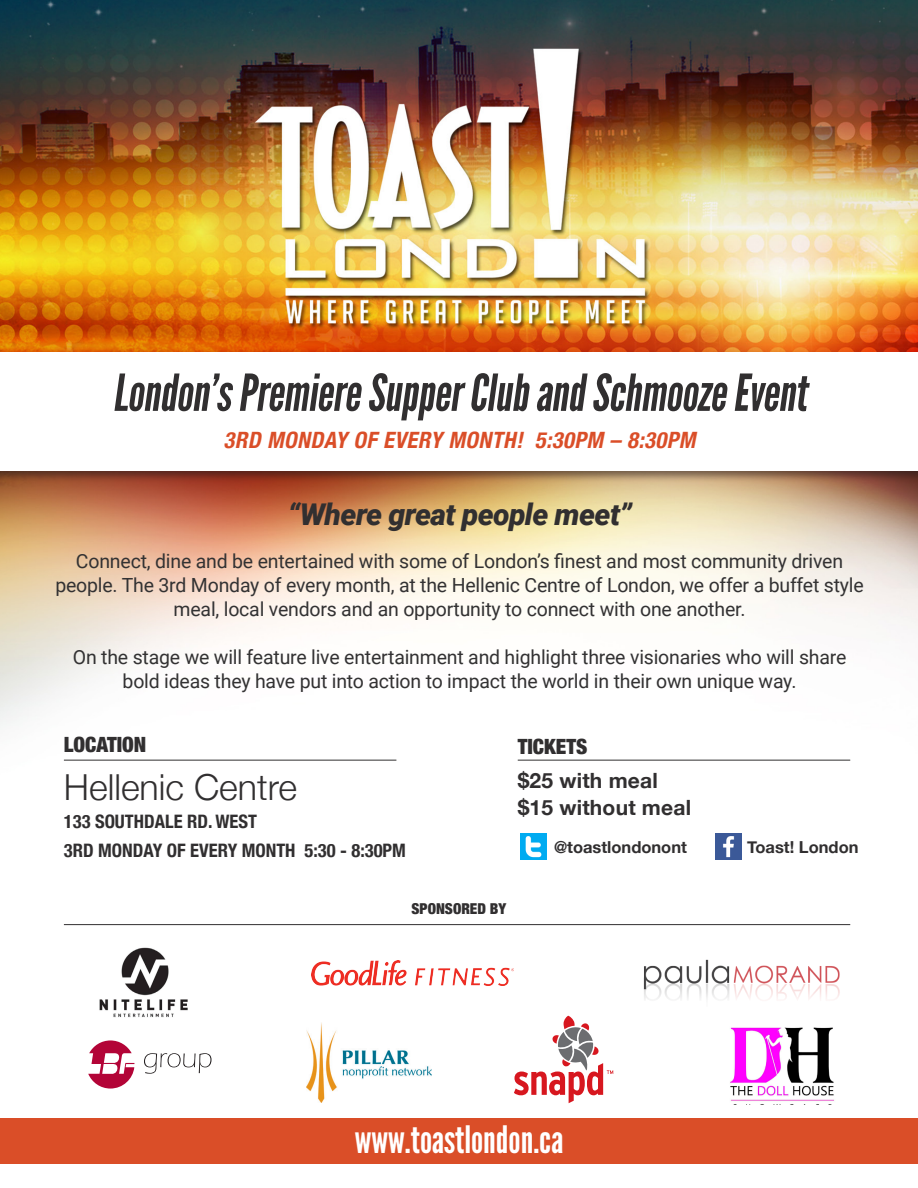
<style>
.page{position:relative;width:918px;height:1188px;background:#fff}
.page>*{position:absolute;margin:0;border:0;box-sizing:border-box;transform-origin:0 0}
.t1{font:50.85px "League Gothic";color:#312f30}
.t2{font:37.8px "League Gothic";color:#fff}
.t3{font:300 35.85px "Helvetica Neue";color:#312f30}
.t4{font:italic 900 30px "Roboto";letter-spacing:-.02em;color:#312f30}
.t5{font:italic 700 condensed 22.5px "Helvetica Neue";color:#da4e28}
.t6{font:700 21px "Helvetica Neue";letter-spacing:.01em;color:#312f30}
.t7{font:900 condensed 21px "Helvetica Neue";color:#312f30}
.t8{font:19.5px/24px "Roboto";letter-spacing:-.01em;color:#333233;text-align:center}
.t9{font:700 condensed 18.6px "Helvetica Neue";color:#312f30}
.t10{font:700 16.5px "Helvetica Neue";color:#312f30}
.t11{font:900 condensed 15px "Helvetica Neue";color:#312f30}
</style>
<div class="page">
<img style="left:0;top:0;width:918px;height:1104px">
<div style="left:0;top:349px;width:918px;height:134px;background:#231f20;opacity:.55"></div>
<div style="left:0;top:352px;width:918px;height:119px;background:#fff"></div>
<div style="left:0;top:1118px;width:918px;height:46px;background:#da4e28"></div>
<hr style="left:518px;top:760px;width:332px;height:1px;background:#312f30">
<hr style="left:64px;top:924px;width:786px;height:1px;background:#312f30">
<hr style="left:64px;top:760px;width:332px;height:1px;background:#312f30">
<img style="left:716px;top:834px;width:25px;height:25px">
<img style="left:521px;top:834px;width:26px;height:25px">
<img style="left:82px;top:932px;width:125px;height:97px">
<svg style="left:514px;top:1016px;width:99px;height:87px"></svg>
<img style="left:307px;top:1022px;width:125px;height:81px">
<img style="left:311px;top:961px;width:203px;height:24px">
<img style="left:622px;top:951px;width:234px;height:62px">
<img style="left:726px;top:1018px;width:111px;height:87px">
<svg style="left:88px;top:1040px;width:46px;height:49px"></svg>
<svg style="left:144px;top:1053px;width:68px;height:21px"></svg>
<p class="t1" style="left:112px;top:362px;width:704px">London’sPremiereSupperClubandSchmoozeEvent</p>
<p class="t5" style="left:224px;top:422px;width:480px">3RD MONDAY OFEVERY MONTH! 5:30PM – 8:30PM</p>
<p class="t4" style="left:288px;top:493px;width:346px">“Where great people meet”</p>
<p class="t8" style="left:55px;top:548px;width:810px">Connect, dine and be entertained with some of London’s finest and most community driven people. The 3rd Monday of every month, at the Hellenic Centre of London, we offer a buffet style meal, local vendors and an opportunity to connect with one another.</p>
<p class="t8" style="left:73px;top:644px;width:775px">On the stage we will feature live entertainment and highlight three visionaries who will share bold ideas they have put into action to impact the world in their own unique way.</p>
<p class="t7" style="left:64px;top:727px;width:84px">LOCATION</p>
<p class="t7" style="left:518px;top:729px;width:71px">TICKETS</p>
<p class="t3" style="left:64px;top:758px;width:235px">Hellenic Centre</p>
<p class="t9" style="left:64px;top:806px;width:195px">133 SOUTHDALE RD. WEST</p>
<p class="t9" style="left:64px;top:834px;width:344px">3RD MONDAY OF EVERY MONTH 5:30 - 8:30PM</p>
<p class="t6" style="left:518px;top:764px;width:142px">$25 with meal</p>
<p class="t6" style="left:518px;top:791px;width:175px">$15 without meal</p>
<p class="t10" style="left:554px;top:834px;width:134px">@toastlondonont</p>
<p class="t10" style="left:747px;top:834px;width:113px">Toast! London</p>
<p class="t11" style="left:412px;top:896px;width:96px">SPONSORED BY</p>
<p class="t2" style="left:355px;top:1117px;width:210px">www.toastlondon.ca</p>
</div>
